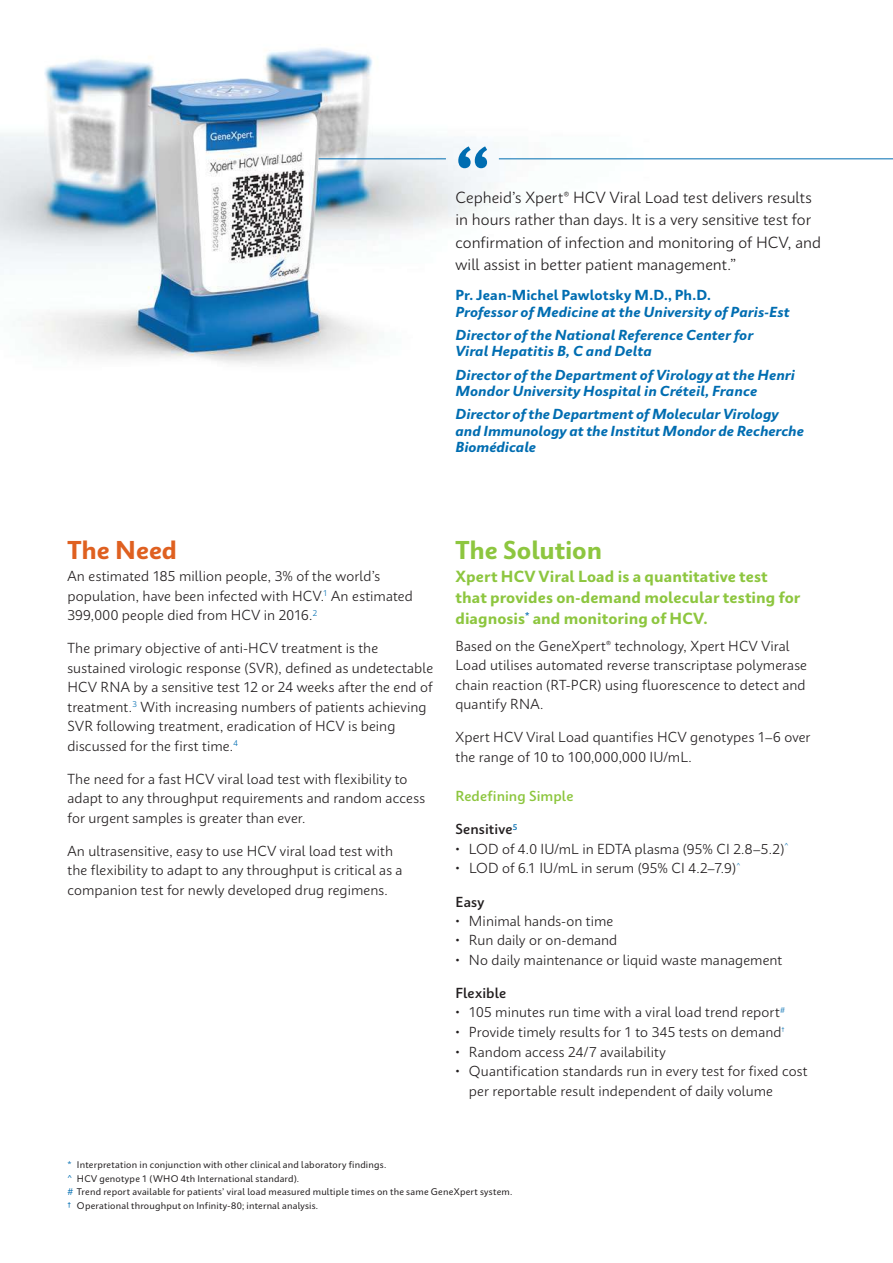
<style>
.page{position:relative;width:893px;height:1263px;background:#fff}
.page>*{position:absolute;margin:0;border:0;box-sizing:border-box;transform-origin:0 0}
.t1{font:700 68.4px "Cepheid Sans Pro";color:#006db1}
.t2{font:700 24px "Cepheid Sans Pro";color:#8dc63f}
.t3{font:700 24px "Cepheid Sans Pro";color:#df6020}
.t4{font:300 15px/22.5px "Cepheid Sans Pro";color:#231f20}
.t5{font:700 15px/21px "Cepheid Sans Pro";letter-spacing:.005em;color:#8dc63f}
.t6{font:300 13.5px/19.5px "Cepheid Sans Pro";letter-spacing:.005em;color:#231f20}
.t7{font:italic 700 13.5px/23.2px "Cepheid Sans Pro";letter-spacing:.005em;color:#006db1}
.t8{font:700 13.5px "Cepheid Sans Pro";letter-spacing:.01em;color:#006db1}
.t9{font:600 13.5px "Cepheid Sans Pro";letter-spacing:.01em;color:#231f20}
.t10{font:600 13.5px "Cepheid Sans Pro";letter-spacing:.01em;color:#8dc63f}
.t11{font:9px/13.5px "Cepheid Sans Pro";letter-spacing:.02em;color:#231f20}
.s1{color:#006db1}
</style>
<div class="page">
<img style="left:0;top:48px;width:893px;height:316px">
<hr style="left:499px;top:158px;width:394px;height:1px;background:#006db1">
<hr style="left:319px;top:158px;width:127px;height:1px;background:#006db1">
<h1 class="t1" style="left:455px;top:145px;width:37px">“</h1>
<p class="t4" style="left:455px;top:187px;width:367px">Cepheid’s Xpert® HCV Viral Load test delivers results in hours rather than days. It is a very sensitive test for confirmation of infection and monitoring of HCV, and will assist in better patient management.”</p>
<p class="t8" style="left:455px;top:290px;width:257px">Pr. Jean-Michel Pawlotsky M.D., Ph.D.</p>
<p class="t7" style="left:455px;top:301px;width:336px">Professor of Medicine at the University of Paris-Est<br>Director of the National Reference Center for</p>
<p class="t7" style="left:455px;top:341px;width:341px">Viral Hepatitis B, C and Delta<br>Director of the Department of Virology at the Henri</p>
<p class="t7" style="left:455px;top:381px;width:325px">Mondor University Hospital in Créteil, France<br>Director of the Department of Molecular Virology</p>
<p class="t7" style="left:455px;top:424px;width:350px;line-height:16.5px">and Immunology at the Institut Mondor de Recherche<br>Biomédicale</p>
<h2 class="t3" style="left:67px;top:540px;width:111px">The Need</h2>
<h2 class="t2" style="left:455px;top:540px;width:148px">The Solution</h2>
<p class="t6" style="left:67px;top:568px;width:347px">An estimated 185 million people, 3% of the world’s population, have been infected with HCV.<sup>1</sup> An estimated<br>399,000 people died from HCV in 2016.<sup>2</sup></p>
<p class="t6" style="left:67px;top:640px;width:367px">The primary objective of anti-HCV treatment is the sustained virologic response (SVR), defined as undetectable HCV RNA by a sensitive test 12 or 24 weeks after the end of treatment.<sup>3</sup> With increasing numbers of patients achieving SVR following treatment, eradication of HCV is being discussed for the first time.<sup>4</sup></p>
<p class="t6" style="left:67px;top:770px;width:359px">The need for a fast HCV viral load test with flexibility to adapt to any throughput requirements and random access for urgent samples is greater than ever.</p>
<p class="t6" style="left:67px;top:842px;width:337px">An ultrasensitive, easy to use HCV viral load test with the flexibility to adapt to any throughput is critical as a companion test for newly developed drug regimens.</p>
<p class="t5" style="left:455px;top:568px;width:346px">Xpert HCV Viral Load is a quantitative test that provides on-demand molecular testing for diagnosis<sup>*</sup> and monitoring of HCV.</p>
<p class="t6" style="left:455px;top:637px;width:353px">Based on the GeneXpert® technology, Xpert HCV Viral Load utilises automated reverse transcriptase polymerase chain reaction (RT-PCR) using fluorescence to detect and quantify RNA.</p>
<p class="t6" style="left:455px;top:729px;width:356px">Xpert HCV Viral Load quantifies HCV genotypes 1–6 over the range of 10 to 100,000,000 IU/mL.</p>
<p class="t10" style="left:455px;top:791px;width:119px">Redefining Simple</p>
<p class="t9" style="left:455px;top:824px;width:63px">Sensitive<sup>5</sup></p>
<p class="t6" style="left:455px;top:840px;width:334px">• LOD of 4.0 IU/mL in EDTA plasma (95% CI 2.8–5.2)<sup>^</sup></p>
<p class="t6" style="left:455px;top:860px;width:286px">• LOD of 6.1 IU/mL in serum (95% CI 4.2–7.9)<sup>^</sup></p>
<p class="t9" style="left:455px;top:896px;width:31px">Easy</p>
<p class="t6" style="left:455px;top:912px;width:159px">• Minimal hands-on time</p>
<p class="t6" style="left:455px;top:932px;width:163px">• Run daily or on-demand</p>
<p class="t6" style="left:455px;top:951px;width:328px">• No daily maintenance or liquid waste management</p>
<p class="t9" style="left:455px;top:987px;width:52px">Flexible</p>
<p class="t6" style="left:455px;top:1004px;width:331px">• 105 minutes run time with a viral load trend report<sup>#</sup></p>
<p class="t6" style="left:455px;top:1023px;width:331px">• Provide timely results for 1 to 345 tests on demand<sup>†</sup></p>
<p class="t6" style="left:455px;top:1043px;width:212px">• Random access 24/7 availability</p>
<p class="t6" style="left:469px;top:1062px;width:340px;text-indent:-14px">• Quantification standards run in every test for fixed cost per reportable result independent of daily volume</p>
<p class="t11" style="left:67px;top:1159px;width:446px"><span class="s1">*</span> Interpretation in conjunction with other clinical and laboratory findings.<br><span class="s1">^</span> HCV genotype 1 (WHO 4th International standard).<br><span class="s1">#</span> Trend report available for patients’ viral load measured multiple times on the same GeneXpert system. <span class="s1">†</span> Operational throughput on Infinity-80; internal analysis.</p>
</div>
